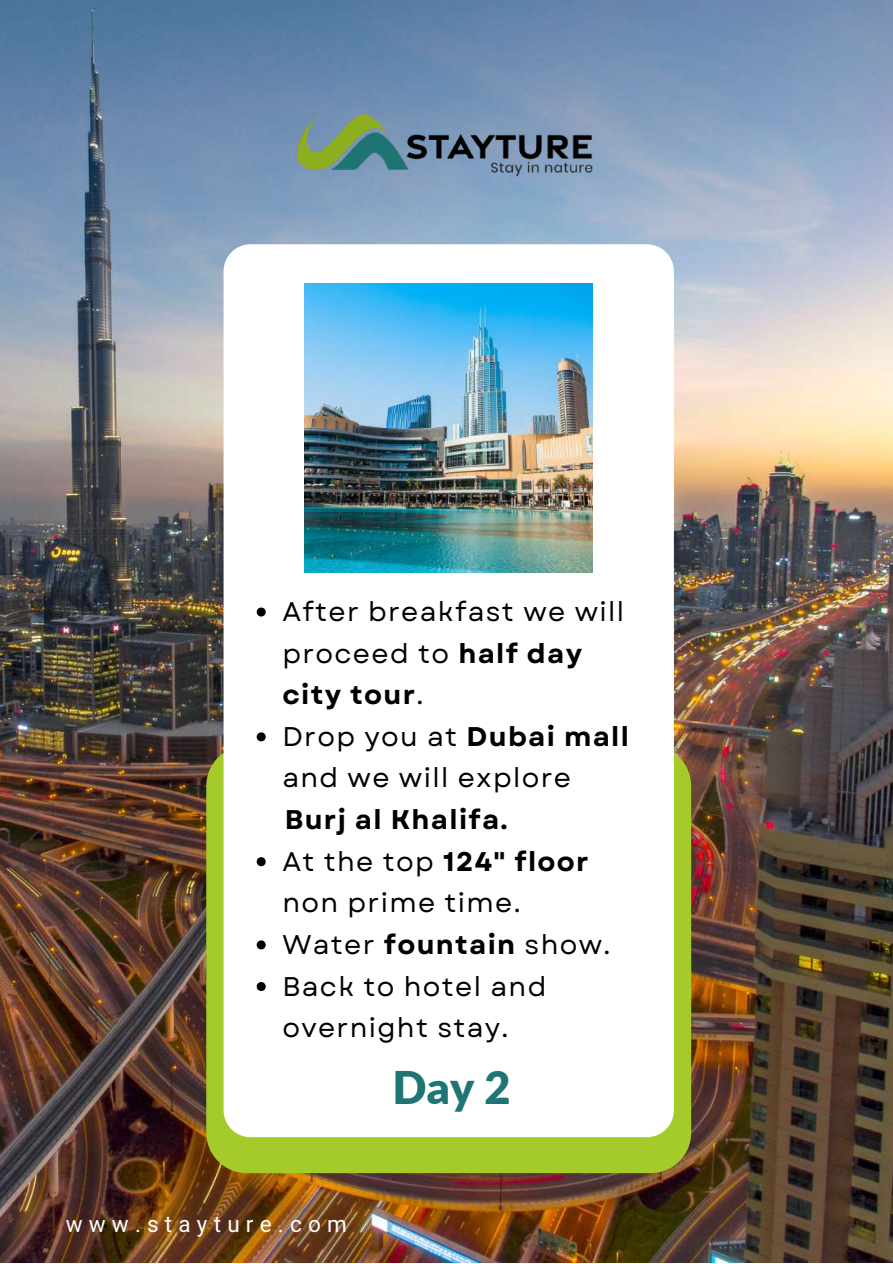
<style>
.page{position:relative;width:893px;height:1264px;background:#fff}
.page>*{position:absolute;margin:0;border:0;box-sizing:border-box;transform-origin:0 0}
.t1{font:900 45px "Lato";color:#1f7574}
.t2{font:27px/41.5px "Garet";letter-spacing:.05em;color:#000}
.t3{font:700 27px "Garet";letter-spacing:.05em;color:#000}
.t4{font:22.5px "Heebo";letter-spacing:.275em;color:#fff}
.s1{font-weight:700}
</style>
<div class="page">
<img style="left:0;top:0;width:892px;height:1262px">
<img style="left:269px;top:45px;width:354px;height:199px">
<div style="left:206px;top:745px;width:485px;height:428px;background:#a4cb29;border-radius:40px"></div>
<div style="left:223px;top:244px;width:450px;height:893px;background:#fff;border-radius:27px"></div>
<img style="left:304px;top:284px;width:289px;height:288px">
<svg style="left:257px;top:607px;width:9px;height:9px"></svg>
<svg style="left:257px;top:732px;width:9px;height:9px"></svg>
<svg style="left:257px;top:857px;width:9px;height:9px"></svg>
<svg style="left:257px;top:940px;width:9px;height:9px"></svg>
<svg style="left:257px;top:982px;width:9px;height:9px"></svg>
<p class="t2" style="left:282px;top:591px;width:348px">After breakfast we will proceed to <span class="s1">half day city tour</span>.<br>Drop you at <span class="s1">Dubai mall </span>and we will explore</p>
<p class="t3" style="left:285px;top:800px;width:224px">Burj al Khalifa.</p>
<p class="t2" style="left:282px;top:840px;width:329px">At the top <span class="s1">124" floor </span>non prime time.<br>Water <span class="s1">fountain</span> show.<br>Back to hotel and overnight stay.</p>
<p class="t4" style="left:66px;top:1207px;width:282px">www.stayture.com</p>
<h1 class="t1" style="left:392px;top:1059px;width:120px">Day 2</h1>
</div>
